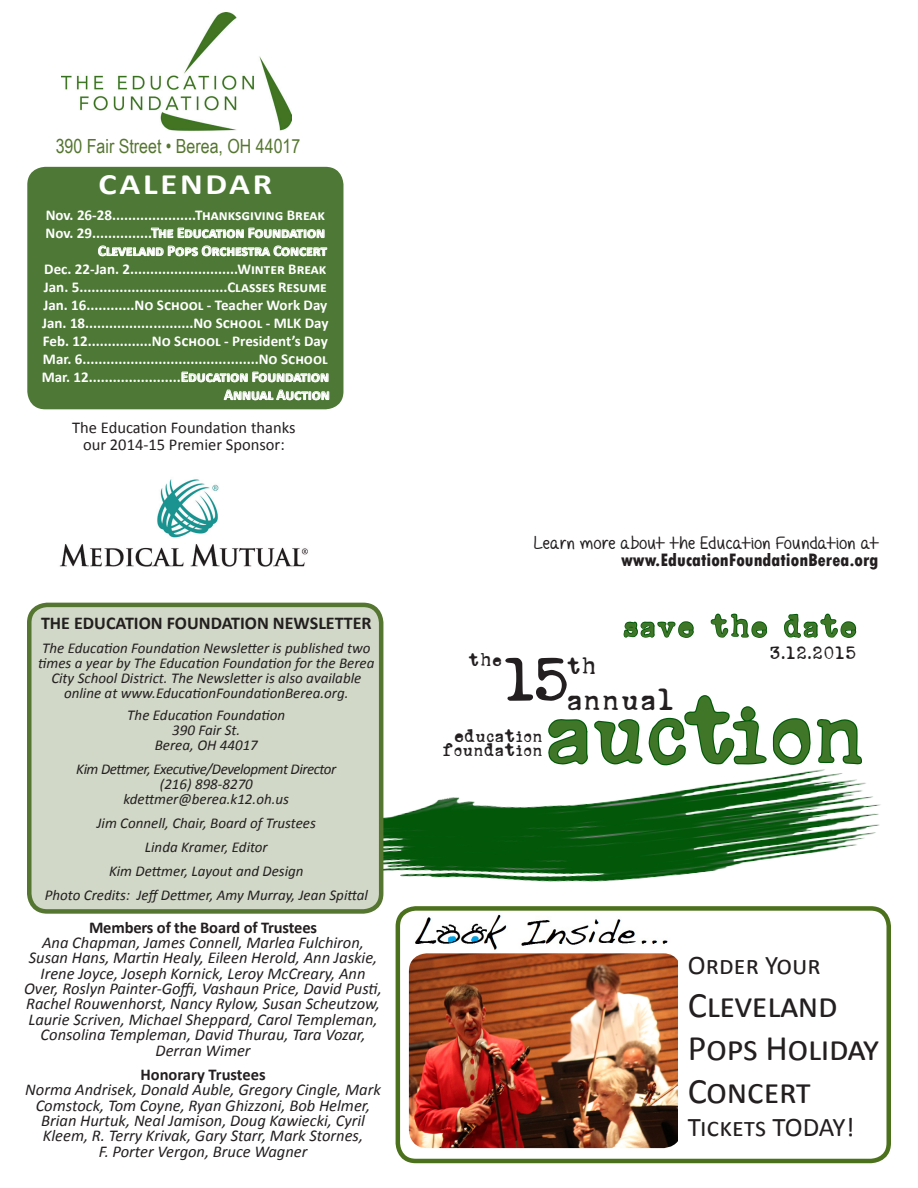
<style>
.page{position:relative;width:918px;height:1188px;background:#fff}
.page>*{position:absolute;margin:0;border:0;box-sizing:border-box;transform-origin:0 0}
.t1{font:85.8px "Anas Rusty Typewriter";letter-spacing:-.05em;color:#407628}
.t2{font:57.15px "Anas Rusty Typewriter";color:#231f20}
.t3{font:36px/43.2px "Calibri";letter-spacing:-.01em;color:#231f20}
.t4{font:700 29.7px "Calibri";letter-spacing:.08em;color:#fff;scale:1.16 1}
.t5{font:28.65px "Anas Rusty Typewriter";color:#407628}
.t6{font:28.65px "Anas Rusty Typewriter";color:#231f20}
.t7{font:27px "Calibri";color:#231f20}
.t8{font:21.45px "Anas Rusty Typewriter";color:#231f20}
.t9{font:19.5px "Arial Narrow";color:#557630}
.t10{font:800 condensed 18.9px "Tw Cen";color:#231f20}
.t11{font:18px "Quirky&Messy";color:#231f20}
.t12{font:700 18px "Calibri";color:#231f20}
.t13{font:16.65px "Anas Rusty Typewriter";letter-spacing:-.03em;color:#231f20}
.t14{font:italic 16.5px/15.3px "Calibri";color:#231f20;text-align:center}
.t15{font:16.5px/16.5px "Calibri";color:#231f20;text-align:center}
.t16{font:700 16.5px "Calibri";color:#231f20}
.t17{font:700 15px "Calibri";color:#fff}
.t18{font:italic 15px/15px "Calibri";color:#231f20;text-align:center}
.t19{font:italic 15px "Calibri";letter-spacing:-.03em;color:#231f20}
</style>
<div class="page">
<img style="left:294px;top:602px;width:592px;height:470px">
<svg style="left:547px;top:602px;width:317px;height:288px"></svg>
<img style="left:62px;top:13px;width:230px;height:118px">
<div style="left:27px;top:167px;width:316px;height:242px;background:#4d7835;border-radius:18px"></div>
<svg style="left:98px;top:227px;width:230px;height:30px"></svg>
<svg style="left:181px;top:371px;width:149px;height:30px"></svg>
<div style="left:29px;top:605px;width:352px;height:306px;background:#d1d8c7;border-radius:18px"></div>
<div style="left:27px;top:603px;width:356px;height:311px;border:4px solid #557630;border-radius:18px"></div>
<img style="left:413px;top:905px;width:263px;height:48px">
<div style="left:396px;top:906px;width:495px;height:257px;border:4px solid #4b711c;border-radius:18px"></div>
<img style="left:409px;top:953px;width:269px;height:195px">
<img style="left:59px;top:479px;width:249px;height:88px">
<p class="t9" style="left:56px;top:132px;width:246px">390 Fair Street • Berea, OH 44017</p>
<p class="t4" style="left:98px;top:166px;width:151px">CALENDAR</p>
<p class="t17" style="left:46px;top:205px;width:281px">Nov. 26-28.....................Thanksgiving Break</p>
<p class="t17" style="left:46px;top:223px;width:281px">Nov. 29...............The Education Foundation</p>
<p class="t17" style="left:98px;top:241px;width:231px">Cleveland Pops Orchestra Concert</p>
<p class="t17" style="left:44px;top:259px;width:284px">Dec. 22-Jan. 2...........................Winter Break</p>
<p class="t17" style="left:44px;top:277px;width:284px">Jan. 5.....................................Classes Resume</p>
<p class="t17" style="left:43px;top:295px;width:285px">Jan. 16............No School - Teacher Work Day</p>
<p class="t17" style="left:42px;top:313px;width:288px">Jan. 18...........................No School - MLK Day</p>
<p class="t17" style="left:43px;top:331px;width:286px">Feb. 12................No School - President’s Day</p>
<p class="t17" style="left:43px;top:349px;width:286px">Mar. 6............................................No School</p>
<p class="t17" style="left:42px;top:367px;width:289px">Mar. 12.......................Education Foundation</p>
<p class="t17" style="left:224px;top:385px;width:107px">Annual Auction</p>
<p class="t15" style="left:72px;top:420px;width:225px">The Education Foundation thanks our 2014-15 Premier Sponsor:</p>
<p class="t12" style="left:41px;top:611px;width:332px">THE EDUCATION FOUNDATION NEWSLETTER</p>
<p class="t18" style="left:38px;top:640px;width:338px">The Education Foundation Newsletter is published two times a year by The Education Foundation for the Berea City School District. The Newsletter is also available online at www.EducationFoundationBerea.org.</p>
<p class="t18" style="left:127px;top:707px;width:160px">The Education Foundation</p>
<p class="t18" style="left:172px;top:722px;width:70px">390 Fair St.</p>
<p class="t18" style="left:155px;top:737px;width:105px">Berea, OH 44017</p>
<p class="t19" style="left:76px;top:759px;width:262px">Kim Dettmer, Executive/Development Director</p>
<p class="t18" style="left:160px;top:776px;width:95px">(216) 898-8270</p>
<p class="t18" style="left:124px;top:791px;width:167px">kdettmer@berea.k12.oh.us</p>
<p class="t18" style="left:97px;top:815px;width:221px">Jim Connell, Chair, Board of Trustees</p>
<p class="t18" style="left:145px;top:839px;width:125px">Linda Kramer, Editor</p>
<p class="t18" style="left:109px;top:863px;width:196px">Kim Dettmer, Layout and Design</p>
<p class="t18" style="left:45px;top:887px;width:325px">Photo Credits: Jeff Dettmer, Amy Murray, Jean Spittal</p>
<p class="t16" style="left:89px;top:917px;width:230px">Members of the Board of Trustees</p>
<p class="t14" style="left:24px;top:934px;width:359px">Ana Chapman, James Connell, Marlea Fulchiron, Susan Hans, Martin Healy, Eileen Herold, Ann Jaskie, Irene Joyce, Joseph Kornick, Leroy McCreary, Ann Over, Roslyn Painter-Goffi, Vashaun Price, David Pusti, Rachel Rouwenhorst, Nancy Rylow, Susan Scheutzow, Laurie Scriven, Michael Sheppard, Carol Templeman, Consolina Templeman, David Thurau, Tara Vozar, Derran Wimer</p>
<p class="t16" style="left:140px;top:1064px;width:127px">Honorary Trustees</p>
<p class="t14" style="left:25px;top:1081px;width:357px">Norma Andrisek, Donald Auble, Gregory Cingle, Mark Comstock, Tom Coyne, Ryan Ghizzoni, Bob Helmer, Brian Hurtuk, Neal Jamison, Doug Kawiecki, Cyril Kleem, R. Terry Krivak, Gary Starr, Mark Stornes,</p>
<p class="t14" style="left:99px;top:1143px;width:211px">F. Porter Vergon, Bruce Wagner</p>
<p class="t11" style="left:534px;top:532px;width:347px">Learn more about the Education Foundation at</p>
<p class="t10" style="left:621px;top:549px;width:259px">www.EducationFoundationBerea.org</p>
<p class="t5" style="left:622px;top:608px;width:237px">save the date</p>
<p class="t13" style="left:769px;top:642px;width:89px">3.12.2015</p>
<p class="t13" style="left:468px;top:650px;width:36px">the</p>
<p class="t8" style="left:566px;top:653px;width:32px">th</p>
<p class="t6" style="left:566px;top:681px;width:110px">annual</p>
<p class="t2" style="left:501px;top:644px;width:72px">15</p>
<p class="t1" style="left:543px;top:678px;width:326px">auction</p>
<p class="t13" style="left:454px;top:725px;width:91px">education</p>
<p class="t13" style="left:442px;top:740px;width:102px">foundation</p>
<p class="t7" style="left:688px;top:948px;width:134px">Order Your</p>
<p class="t3" style="left:688px;top:983px;width:193px">Cleveland<br>Pops Holiday<br>Concert</p>
<p class="t7" style="left:688px;top:1110px;width:168px">Tickets TODAY!</p>
</div>
